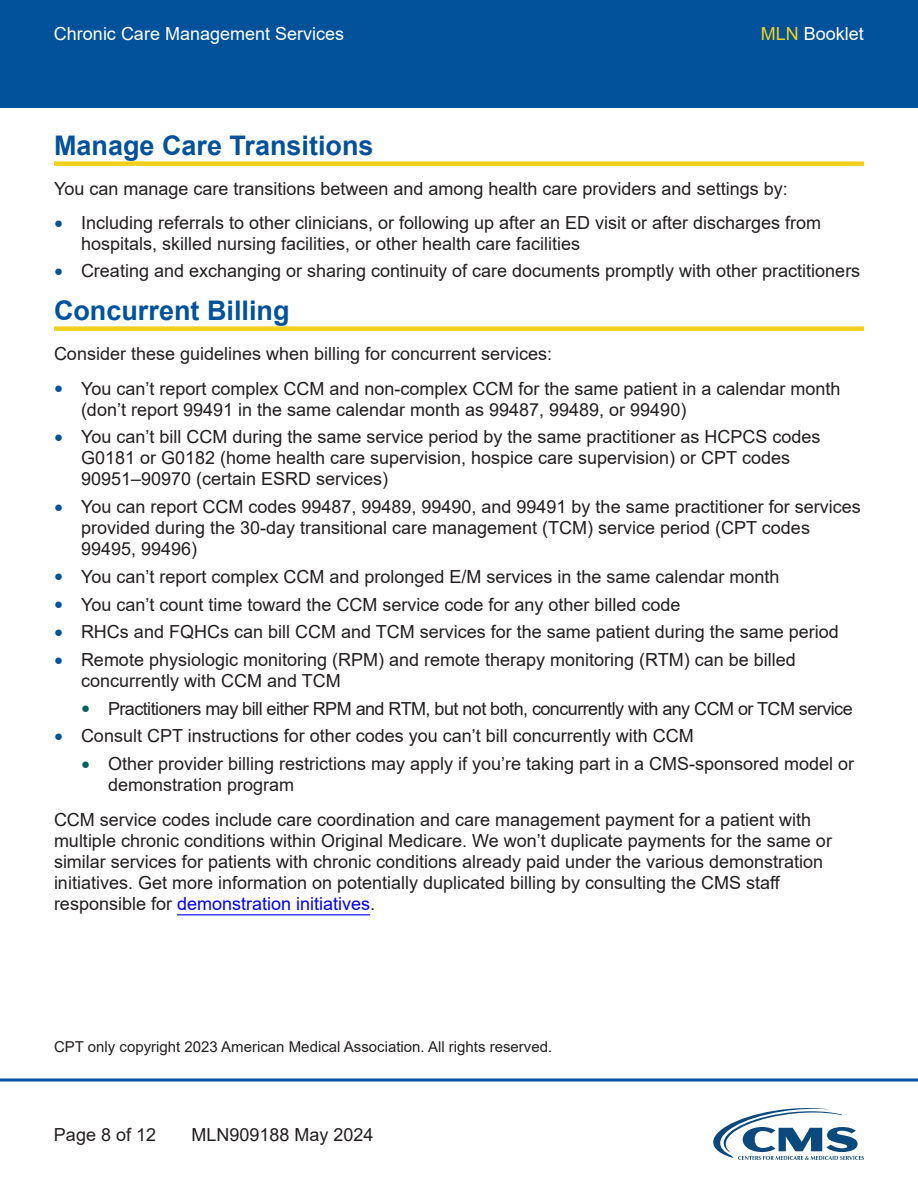
<style>
.page{position:relative;width:918px;height:1188px;background:#fff}
.page>*{position:absolute;margin:0;border:0;box-sizing:border-box;transform-origin:0 0}
.t1{font:700 27px "Arial";color:#01529b}
.t2{font:18px/21px "Arial";color:#231f20}
.t3{font:18px "Arial";letter-spacing:-.03em;color:#231f20}
.t4{font:18px "Arial";color:#fff}
.Disclaimer{font:15px "Arial";color:#231f20}
.s1{color:#f2d01b}
.s2{font-size:15px;color:#01529b}
.s3{font-size:15px;color:#0e5e5d}
.s4{color:#00f}
</style>
<div class="page">
<div style="left:0;top:0;width:918px;height:108px;background:#01529b"></div>
<svg style="left:0;top:1078px;width:918px;height:4px;background:#407db3"></svg>
<div style="left:54px;top:161px;width:810px;height:5px;background:#f2d01b"></div>
<div style="left:54px;top:326px;width:810px;height:5px;background:#f2d01b"></div>
<hr style="left:177px;top:914px;width:193px;height:1px;background:#00f">
<svg style="left:713px;top:1108px;width:151px;height:52px"></svg>
<p class="t4" style="left:54px;top:21px;width:292px">Chronic Care Management Services</p>
<p class="t4" style="left:761px;top:21px;width:105px"><span class="s1">MLN</span> Booklet</p>
<h2 class="t1" style="left:54px;top:126px;width:321px">Manage Care Transitions</h2>
<p class="t2" style="left:54px;top:178px;width:735px">You can manage care transitions between and among health care providers and settings by:</p>
<p class="t2" style="left:81px;top:212px;width:742px;text-indent:-27px"><span class="s2">●</span> Including referrals to other clinicians, or following up after an ED visit or after discharges from hospitals, skilled nursing facilities, or other health care facilities</p>
<p class="t2" style="left:54px;top:260px;width:808px"><span class="s2">●</span> Creating and exchanging or sharing continuity of care documents promptly with other practitioners</p>
<h2 class="t1" style="left:54px;top:291px;width:237px">Concurrent Billing</h2>
<p class="t2" style="left:54px;top:343px;width:500px">Consider these guidelines when billing for concurrent services:</p>
<p class="t2" style="left:81px;top:378px;width:761px;text-indent:-27px"><span class="s2">●</span> You can’t report complex CCM and non-complex CCM for the same patient in a calendar month (don’t report 99491 in the same calendar month as 99487, 99489, or 99490)</p>
<p class="t2" style="left:81px;top:426px;width:741px;text-indent:-27px"><span class="s2">●</span> You can’t bill CCM during the same service period by the same practitioner as HCPCS codes<br>G0181 or G0182 (home health care supervision, hospice care supervision) or CPT codes<br>90951–90970 (certain ESRD services)</p>
<p class="t2" style="left:81px;top:496px;width:781px;text-indent:-27px"><span class="s2">●</span> You can report CCM codes 99487, 99489, 99490, and 99491 by the same practitioner for services provided during the 30-day transitional care management (TCM) service period (CPT codes<br>99495, 99496)</p>
<p class="t2" style="left:54px;top:566px;width:727px"><span class="s2">●</span> You can’t report complex CCM and prolonged E/M services in the same calendar month</p>
<p class="t2" style="left:54px;top:594px;width:628px"><span class="s2">●</span> You can’t count time toward the CCM service code for any other billed code</p>
<p class="t2" style="left:54px;top:621px;width:786px"><span class="s2">●</span> RHCs and FQHCs can bill CCM and TCM services for the same patient during the same period</p>
<p class="t2" style="left:81px;top:649px;width:716px;text-indent:-27px"><span class="s2">●</span> Remote physiologic monitoring (RPM) and remote therapy monitoring (RTM) can be billed concurrently with CCM and TCM</p>
<p class="t3" style="left:81px;top:696px;width:773px"><span class="s3">●</span> Practitioners may bill either RPM and RTM, but not both, concurrently with any CCM or TCM service</p>
<p class="t2" style="left:54px;top:725px;width:641px"><span class="s2">●</span> Consult CPT instructions for other codes you can’t bill concurrently with CCM</p>
<p class="t2" style="left:108px;top:753px;width:748px;text-indent:-27px"><span class="s3">●</span> Other provider billing restrictions may apply if you’re taking part in a CMS-sponsored model or demonstration program</p>
<p class="t2" style="left:54px;top:809px;width:779px">CCM service codes include care coordination and care management payment for a patient with multiple chronic conditions within Original Medicare. We won’t duplicate payments for the same or similar services for patients with chronic conditions already paid under the various demonstration initiatives. Get more information on potentially duplicated billing by consulting the CMS staff responsible for <span class="s4">demonstration initiatives</span>.</p>
<p class="Disclaimer" style="left:54px;top:1036px;width:500px">CPT only copyright 2023 American Medical Association. All rights reserved.</p>
<p class="t2" style="left:54px;top:1124px;width:104px">Page 8 of 12</p>
<p class="t2" style="left:192px;top:1124px;width:184px">MLN909188 May 2024</p>
</div>
